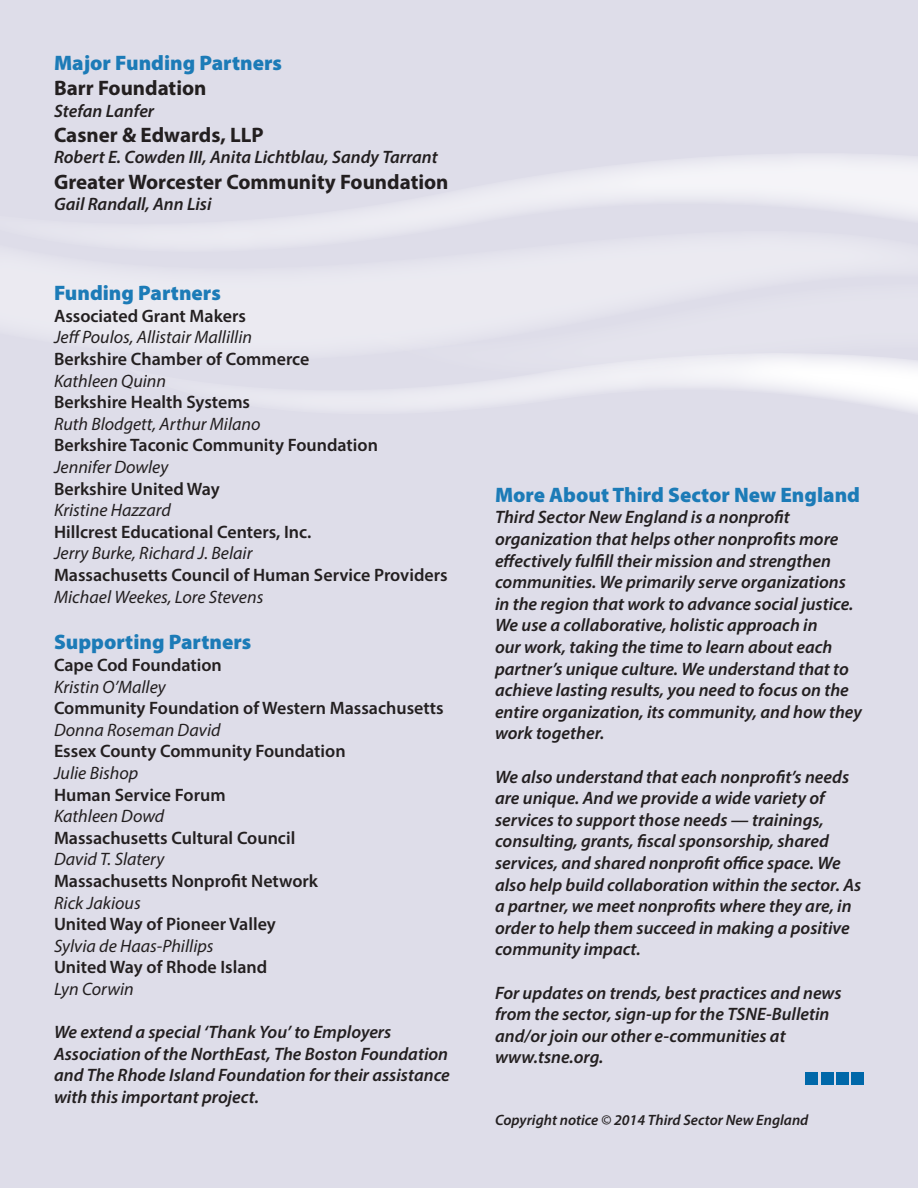
<style>
.page{position:relative;width:918px;height:1188px;background:#dedde9}
.page>*{position:absolute;margin:0;border:0;box-sizing:border-box;transform-origin:0 0}
.t1{font:900 21px "Myriad Pro";color:#1c7bb7}
.t2{font:700 21px "Myriad Pro";color:#231f20}
.t3{font:italic 600 18px/21.6px "Myriad Pro";color:#231f20}
.t4{font:600 18px "Myriad Pro";color:#231f20}
.t5{font:italic 18px "Myriad Pro";color:#231f20}
.t6{font:italic 600 15px "Myriad Pro";color:#231f20}
</style>
<div class="page">
<svg style="left:259px;top:375px;width:659px;height:37px"></svg>
<svg style="left:182px;top:156px;width:736px;height:75px"></svg>
<svg style="left:548px;top:360px;width:370px;height:15px;fill:#f3f3f7"></svg>
<svg style="left:0;top:231px;width:896px;height:129px;fill:#e7e7ef"></svg>
<div style="left:806px;top:1073px;width:12px;height:12px;background:#0068a9"></div>
<div style="left:821px;top:1073px;width:12px;height:12px;background:#0068a9"></div>
<div style="left:836px;top:1073px;width:13px;height:12px;background:#0068a9"></div>
<div style="left:852px;top:1073px;width:12px;height:12px;background:#0068a9"></div>
<p class="t1" style="left:54px;top:49px;width:230px">Major Funding Partners</p>
<p class="t2" style="left:54px;top:74px;width:154px">Barr Foundation</p>
<p class="t3" style="left:54px;top:99px;width:102px">Stefan Lanfer</p>
<p class="t2" style="left:54px;top:121px;width:211px">Casner &amp; Edwards, LLP</p>
<p class="t3" style="left:54px;top:146px;width:385px">Robert E. Cowden III, Anita Lichtblau, Sandy Tarrant</p>
<p class="t2" style="left:54px;top:168px;width:396px">Greater Worcester Community Foundation</p>
<p class="t3" style="left:54px;top:193px;width:159px">Gail Randall, Ann Lisi</p>
<p class="t1" style="left:54px;top:279px;width:168px">Funding Partners</p>
<p class="t4" style="left:54px;top:304px;width:193px">Associated Grant Makers</p>
<p class="t5" style="left:54px;top:326px;width:200px">Jeff Poulos, Allistair Mallillin</p>
<p class="t4" style="left:54px;top:347px;width:257px">Berkshire Chamber of Commerce</p>
<p class="t5" style="left:54px;top:369px;width:114px">Kathleen Quinn</p>
<p class="t4" style="left:54px;top:391px;width:198px">Berkshire Health Systems</p>
<p class="t5" style="left:54px;top:413px;width:208px">Ruth Blodgett, Arthur Milano</p>
<p class="t4" style="left:54px;top:434px;width:325px">Berkshire Taconic Community Foundation</p>
<p class="t5" style="left:54px;top:456px;width:116px">Jennifer Dowley</p>
<p class="t4" style="left:54px;top:477px;width:167px">Berkshire United Way</p>
<p class="t5" style="left:54px;top:499px;width:118px">Kristine Hazzard</p>
<p class="t4" style="left:54px;top:520px;width:259px">Hillcrest Educational Centers, Inc.</p>
<p class="t5" style="left:54px;top:542px;width:200px">Jerry Burke, Richard J. Belair</p>
<p class="t4" style="left:54px;top:563px;width:395px">Massachusetts Council of Human Service Providers</p>
<p class="t5" style="left:54px;top:585px;width:211px">Michael Weekes, Lore Stevens</p>
<p class="t1" style="left:54px;top:628px;width:199px">Supporting Partners</p>
<p class="t4" style="left:54px;top:653px;width:169px">Cape Cod Foundation</p>
<p class="t5" style="left:54px;top:675px;width:113px">Kristin O’Malley</p>
<p class="t4" style="left:54px;top:697px;width:391px">Community Foundation of Western Massachusetts</p>
<p class="t5" style="left:54px;top:719px;width:168px">Donna Roseman David</p>
<p class="t4" style="left:54px;top:740px;width:293px">Essex County Community Foundation</p>
<p class="t5" style="left:54px;top:762px;width:86px">Julie Bishop</p>
<p class="t4" style="left:54px;top:783px;width:173px">Human Service Forum</p>
<p class="t5" style="left:54px;top:805px;width:112px">Kathleen Dowd</p>
<p class="t4" style="left:54px;top:826px;width:243px">Massachusetts Cultural Council</p>
<p class="t5" style="left:54px;top:848px;width:112px">David T. Slatery</p>
<p class="t4" style="left:54px;top:869px;width:266px">Massachusetts Nonprofit Network</p>
<p class="t5" style="left:54px;top:891px;width:88px">Rick Jakious</p>
<p class="t4" style="left:54px;top:913px;width:223px">United Way of Pioneer Valley</p>
<p class="t5" style="left:54px;top:935px;width:161px">Sylvia de Haas-Phillips</p>
<p class="t4" style="left:54px;top:956px;width:215px">United Way of Rhode Island</p>
<p class="t5" style="left:54px;top:978px;width:81px">Lyn Corwin</p>
<p class="t3" style="left:54px;top:1021px;width:397px">We extend a special ‘Thank You’ to Employers Association of the NorthEast, The Boston Foundation and The Rhode Island Foundation for their assistance with this important project.</p>
<p class="t1" style="left:495px;top:481px;width:367px">More About Third Sector New England</p>
<p class="t3" style="left:495px;top:506px;width:369px">Third Sector New England is a nonprofit organization that helps other nonprofits more effectively fulfill their mission and strengthen communities. We primarily serve organizations in the region that work to advance social justice.<br>We use a collaborative, holistic approach in<br>our work, taking the time to learn about each partner’s unique culture. We understand that to achieve lasting results, you need to focus on the entire organization, its community, and how they work together.</p>
<p class="t3" style="left:495px;top:765px;width:368px">We also understand that each nonprofit’s needs are unique. And we provide a wide variety of services to support those needs — trainings, consulting, grants, fiscal sponsorship, shared services, and shared nonprofit office space. We also help build collaboration within the sector. As a partner, we meet nonprofits where they are, in order to help them succeed in making a positive community impact.</p>
<p class="t3" style="left:495px;top:981px;width:348px">For updates on trends, best practices and news from the sector, sign-up for the TSNE-Bulletin and/or join our other e-communities at www.tsne.org.</p>
<p class="t6" style="left:495px;top:1110px;width:315px">Copyright notice © 2014 Third Sector New England</p>
</div>
